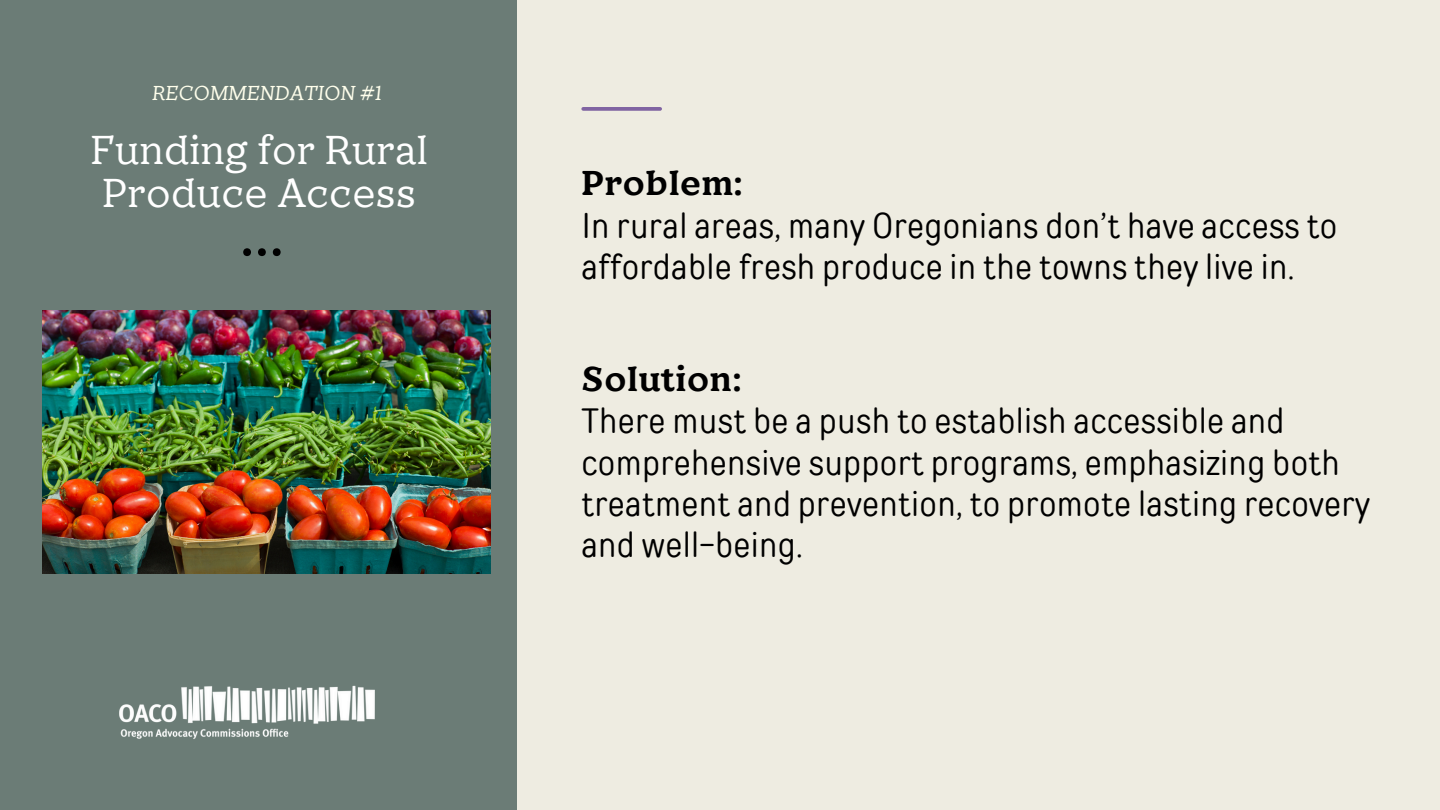
<style>
.page{position:relative;width:1440px;height:810px;background:#eeece1}
.page>*{position:absolute;margin:0;border:0;box-sizing:border-box;transform-origin:0 0}
.t1{font:65px "TT Phobos";color:#000}
.t2{font:40px/42.8px "TT Phobos";letter-spacing:.01em;color:#fff}
.t3{font:35px/41.6px "TT Rounds Condensed";letter-spacing:.01em;color:#000}
.t4{font:italic 20px "TT Phobos";letter-spacing:.01em;color:#ffffec}
.s1{font-family:"TT Phobos";font-weight:700}
</style>
<div class="page">
<div style="left:0;top:0;width:517px;height:810px;background:#6b7c76"></div>
<img style="left:43px;top:310px;width:447px;height:263px">
<img style="left:119px;top:685px;width:256px;height:54px">
<svg style="left:583px;top:107px;width:77px;height:4px"></svg>
<p class="t4" style="left:152px;top:81px;width:231px">RECOMMENDATION #1</p>
<p class="t2" style="left:91px;top:130px;width:338px">Funding for Rural<br>Produce Access</p>
<p class="t1" style="left:240px;top:194px;width:45px">...</p>
<h1 class="t3" style="left:581px;top:162px;width:758px;line-height:42px"><span class="s1">Problem:<br></span>In rural areas, many Oregonians don’t have access to affordable fresh produce in the towns they live in.</h1>
<h2 class="t3" style="left:581px;top:358px;width:790px"><span class="s1">Solution:<br></span>There must be a push to establish accessible and comprehensive support programs, emphasizing both treatment and prevention, to promote lasting recovery and well-being.</h2>
</div>
